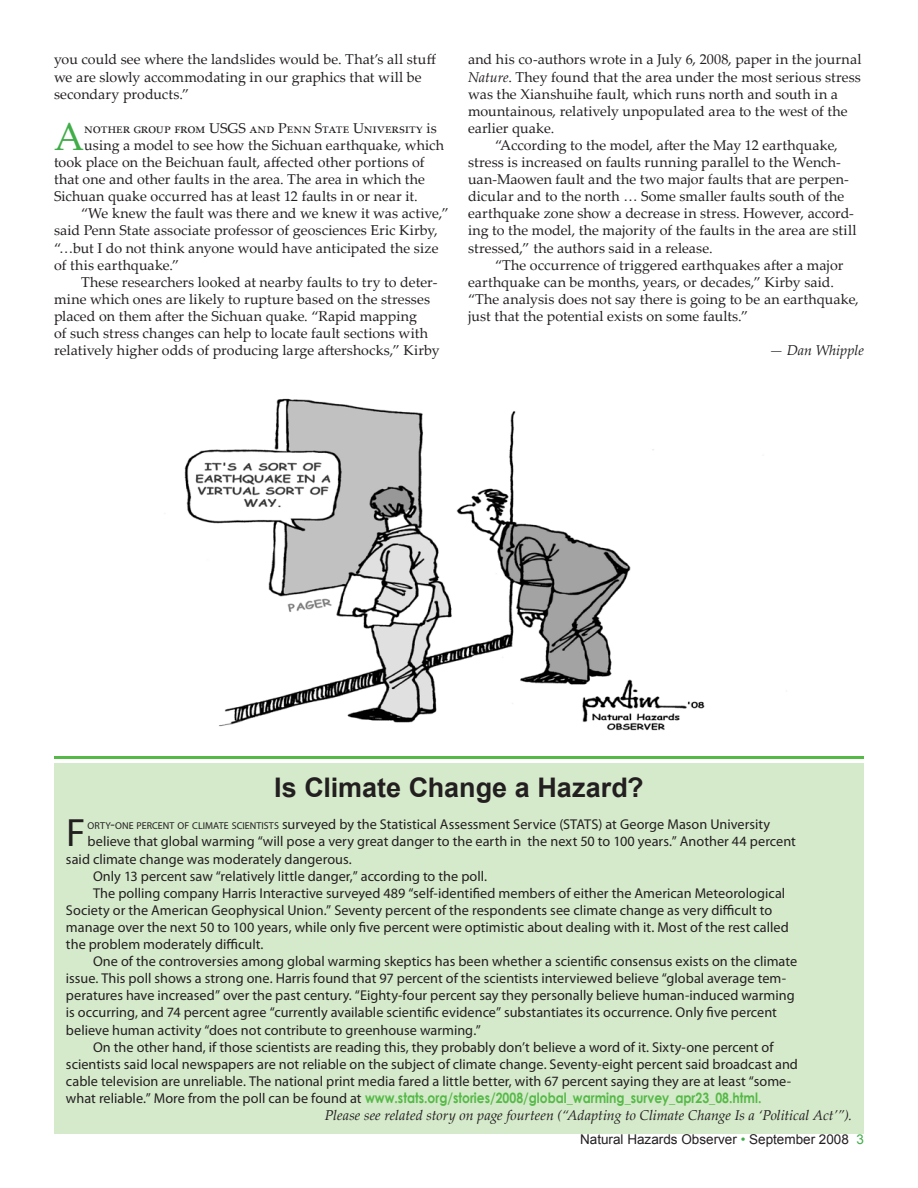
<style>
.page{position:relative;width:918px;height:1188px;background:#fff}
.page>*{position:absolute;margin:0;border:0;box-sizing:border-box;transform-origin:0 0}
.t1{font:39.6px "Myriad Pro";color:#231f20}
.t2{font:38.85px "Palatino Linotype";color:#41ad49}
.t3{font:700 27px "Arial";color:#231f20}
.t4{font:14.25px/17.1px "Palatino Linotype";letter-spacing:.005em;color:#231f20}
.t5{font:14.25px "Myriad Pro";color:#231f20}
.t6{font:700 14.25px "Century Gothic";color:#55b947;scale:.86 1}
.t7{font:italic 14.25px "Palatino Linotype";color:#231f20}
.t8{font:13.5px "Arial";color:#231f20}
.s1{font-style:italic}
.s2{font-size:10.05px}
.s3{font-style:inherit}
.s4{font-family:"Myriad Pro";font-weight:400;color:#231f20}
.s5{color:#41ad49}
</style>
<div class="page">
<div style="left:54px;top:764px;width:810px;height:370px;background:#d5eacb"></div>
<img style="left:184px;top:398px;width:521px;height:333px">
<hr style="left:54px;top:756px;width:810px;height:3px;background:#55b947">
<p class="t4" style="left:54px;top:50px;width:384px">you could see where the landslides would be. That’s all stuff we are slowly accommodating in our graphics that will be secondary products.”</p>
<h2 class="t2" style="left:54px;top:109px;width:32px">A</h2>
<p class="t4" style="left:84px;top:119px;width:354px">nother group from USGS and Penn State University is</p>
<p class="t4" style="left:84px;top:136px;width:362px">using a model to see how the Sichuan earthquake, which</p>
<p class="t4" style="left:54px;top:153px;width:372px">took place on the Beichuan fault, affected other portions of</p>
<p class="t4" style="left:54px;top:170px;width:373px">that one and other faults in the area. The area in which the</p>
<p class="t4" style="left:54px;top:187px;width:365px">Sichuan quake occurred has at least 12 faults in or near it.</p>
<p class="t4" style="left:81px;top:204px;width:369px">“We knew the fault was there and we knew it was active,”</p>
<p class="t4" style="left:54px;top:221px;width:385px">said Penn State associate professor of geosciences Eric Kirby,</p>
<p class="t4" style="left:54px;top:239px;width:386px">“…but I do not think anyone would have anticipated the size</p>
<p class="t4" style="left:54px;top:256px;width:127px">of this earthquake.”</p>
<p class="t4" style="left:81px;top:273px;width:358px">These researchers looked at nearby faults to try to deter-</p>
<p class="t4" style="left:54px;top:290px;width:378px">mine which ones are likely to rupture based on the stresses</p>
<p class="t4" style="left:54px;top:307px;width:365px">placed on them after the Sichuan quake. “Rapid mapping</p>
<p class="t4" style="left:54px;top:324px;width:375px">of such stress changes can help to locate fault sections with</p>
<p class="t4" style="left:54px;top:341px;width:387px">relatively higher odds of producing large aftershocks,” Kirby</p>
<p class="t4" style="left:468px;top:50px;width:395px">and his co-authors wrote in a July 6, 2008, paper in the journal</p>
<p class="t4" style="left:468px;top:68px;width:394px"><span class="s1">Nature</span>. They found that the area under the most serious stress</p>
<p class="t4" style="left:468px;top:85px;width:372px">was the Xianshuihe fault, which runs north and south in a</p>
<p class="t4" style="left:468px;top:102px;width:381px">mountainous, relatively unpopulated area to the west of the</p>
<p class="t4" style="left:468px;top:119px;width:88px">earlier quake.</p>
<p class="t4" style="left:495px;top:136px;width:344px">“According to the model, after the May 12 earthquake,</p>
<p class="t4" style="left:468px;top:153px;width:375px">stress is increased on faults running parallel to the Wench-</p>
<p class="t4" style="left:468px;top:170px;width:383px">uan-Maowen fault and the two major faults that are perpen-</p>
<p class="t4" style="left:468px;top:187px;width:378px">dicular and to the north … Some smaller faults south of the</p>
<p class="t4" style="left:468px;top:204px;width:388px">earthquake zone show a decrease in stress. However, accord-</p>
<p class="t4" style="left:468px;top:221px;width:390px">ing to the model, the majority of the faults in the area are still</p>
<p class="t4" style="left:468px;top:239px;width:246px">stressed,” the authors said in a release.</p>
<p class="t4" style="left:495px;top:256px;width:350px">“The occurrence of triggered earthquakes after a major</p>
<p class="t4" style="left:468px;top:273px;width:367px">earthquake can be months, years, or decades,” Kirby said.</p>
<p class="t4" style="left:468px;top:290px;width:392px">“The analysis does not say there is going to be an earthquake,</p>
<p class="t4" style="left:468px;top:307px;width:282px">just that the potential exists on some faults.”</p>
<p class="t7" style="left:769px;top:340px;width:97px">— Dan Whipple</p>
<h3 class="t3" style="left:274px;top:769px;width:371px">Is Climate Change a Hazard?</h3>
<h1 class="t1" style="left:66px;top:809px;width:21px">F</h1>
<p class="t5" style="left:88px;top:816px;width:684px"><span class="s2">ORTY</span><span class="s3">-</span><span class="s2">ONE PERCENT OF CLIMATE SCIENTISTS</span> surveyed by the Statistical Assessment Service (STATS) at George Mason University</p>
<p class="t5" style="left:88px;top:833px;width:710px">believe that global warming “will pose a very great danger to the earth in the next 50 to 100 years.” Another 44 percent</p>
<p class="t5" style="left:66px;top:850px;width:287px">said climate change was moderately dangerous.</p>
<p class="t5" style="left:93px;top:867px;width:396px">Only 13 percent saw “relatively little danger,” according to the poll.</p>
<p class="t5" style="left:93px;top:884px;width:694px">The polling company Harris Interactive surveyed 489 “self-identified members of either the American Meteorological</p>
<p class="t5" style="left:66px;top:901px;width:708px">Society or the American Geophysical Union.” Seventy percent of the respondents see climate change as very difficult to</p>
<p class="t5" style="left:66px;top:918px;width:724px">manage over the next 50 to 100 years, while only five percent were optimistic about dealing with it. Most of the rest called</p>
<p class="t5" style="left:66px;top:935px;width:199px">the problem moderately difficult.</p>
<p class="t5" style="left:93px;top:953px;width:706px">One of the controversies among global warming skeptics has been whether a scientific consensus exists on the climate</p>
<p class="t5" style="left:66px;top:970px;width:722px">issue. This poll shows a strong one. Harris found that 97 percent of the scientists interviewed believe “global average tem-</p>
<p class="t5" style="left:66px;top:987px;width:730px">peratures have increased” over the past century. “Eighty-four percent say they personally believe human-induced warming</p>
<p class="t5" style="left:66px;top:1004px;width:712px">is occurring, and 74 percent agree “currently available scientific evidence” substantiates its occurrence. Only five percent</p>
<p class="t5" style="left:66px;top:1021px;width:416px">believe human activity “does not contribute to greenhouse warming.”</p>
<p class="t5" style="left:93px;top:1038px;width:682px">On the other hand, if those scientists are reading this, they probably don’t believe a word of it. Sixty-one percent of</p>
<p class="t5" style="left:66px;top:1055px;width:734px">scientists said local newspapers are not reliable on the subject of climate change. Seventy-eight percent said broadcast and</p>
<p class="t5" style="left:66px;top:1072px;width:727px">cable television are unreliable. The national print media fared a little better, with 67 percent saying they are at least “some-</p>
<p class="t6" style="left:66px;top:1087px;width:810px"><span class="s4">what reliable.” More from the poll can be found at</span> www.stats.org/stories/2008/global_warming_survey_apr23_08.html.</p>
<p class="t7" style="left:325px;top:1105px;width:529px">Please see related story on page fourteen (“Adapting to Climate Change Is a ‘Political Act’”).</p>
<p class="t8" style="left:580px;top:1130px;width:285px">Natural Hazards Observer <span class="s5">•</span> September 2008 <span class="s5">3</span></p>
</div>
